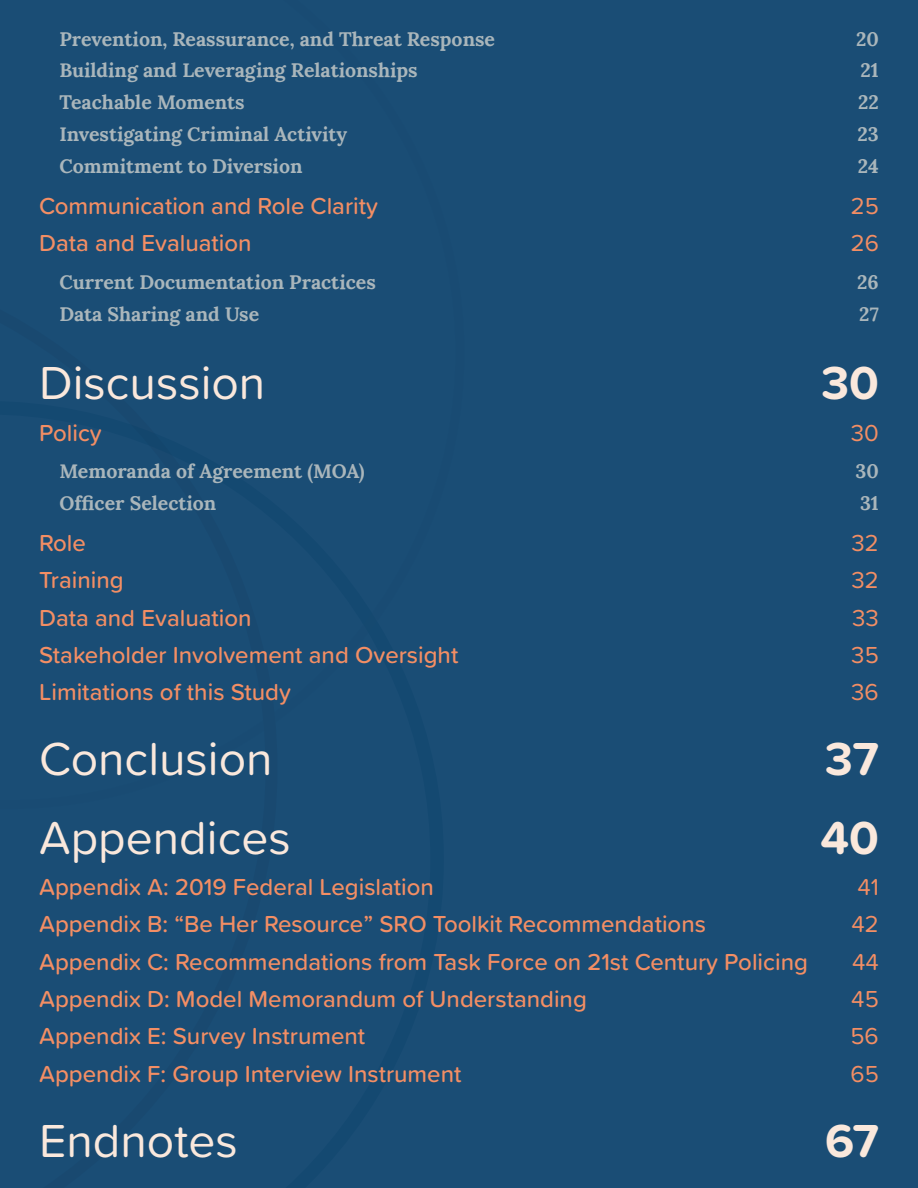
<style>
.page{position:relative;width:918px;height:1188px;background:#1a4d75}
.page>*{position:absolute;margin:0;border:0;box-sizing:border-box;transform-origin:0 0}
.t1{font:48px "Proxima Soft";color:#fae8dc}
.t2{font:700 48px "Proxima Soft";letter-spacing:-.005em;color:#fae8dc}
.t3{font:500 24px "Proxima Soft";color:#f38e64}
.t4{font:24px "Proxima Soft";color:#f38e64}
.t5{font:700 19.5px "Lora";color:#aab6bb}
</style>
<div class="page">
<p class="t5" style="left:59px;top:22px;width:437px">Prevention, Reassurance, and Threat Response</p>
<p class="t5" style="left:856px;top:22px;width:24px">20</p>
<p class="t5" style="left:59px;top:54px;width:360px">Building and Leveraging Relationships</p>
<p class="t5" style="left:861px;top:54px;width:20px">21</p>
<p class="t5" style="left:59px;top:86px;width:187px">Teachable Moments</p>
<p class="t5" style="left:858px;top:86px;width:22px">22</p>
<p class="t5" style="left:59px;top:118px;width:289px">Investigating Criminal Activity</p>
<p class="t5" style="left:858px;top:118px;width:23px">23</p>
<p class="t5" style="left:59px;top:149px;width:245px">Commitment to Diversion</p>
<p class="t5" style="left:858px;top:149px;width:23px">24</p>
<p class="t3" style="left:39px;top:188px;width:340px">Communication and Role Clarity</p>
<p class="t4" style="left:851px;top:188px;width:30px">25</p>
<p class="t3" style="left:39px;top:225px;width:214px">Data and Evaluation</p>
<p class="t4" style="left:851px;top:225px;width:30px">26</p>
<p class="t5" style="left:59px;top:265px;width:318px">Current Documentation Practices</p>
<p class="t5" style="left:857px;top:265px;width:23px">26</p>
<p class="t5" style="left:59px;top:297px;width:201px">Data Sharing and Use</p>
<p class="t5" style="left:859px;top:297px;width:21px">27</p>
<p class="t1" style="left:39px;top:347px;width:228px">Discussion</p>
<p class="t2" style="left:821px;top:347px;width:59px">30</p>
<p class="t3" style="left:39px;top:415px;width:64px">Policy</p>
<p class="t4" style="left:851px;top:415px;width:30px">30</p>
<p class="t5" style="left:59px;top:455px;width:307px">Memoranda of Agreement (MOA)</p>
<p class="t5" style="left:856px;top:455px;width:25px">30</p>
<p class="t5" style="left:59px;top:486px;width:158px">Officer Selection</p>
<p class="t5" style="left:860px;top:486px;width:20px">31</p>
<p class="t3" style="left:39px;top:525px;width:48px">Role</p>
<p class="t4" style="left:852px;top:525px;width:29px">32</p>
<p class="t3" style="left:39px;top:562px;width:86px">Training</p>
<p class="t4" style="left:852px;top:562px;width:29px">32</p>
<p class="t3" style="left:39px;top:600px;width:214px">Data and Evaluation</p>
<p class="t4" style="left:852px;top:600px;width:28px">33</p>
<p class="t3" style="left:39px;top:637px;width:421px">Stakeholder Involvement and Oversight</p>
<p class="t4" style="left:851px;top:637px;width:29px">35</p>
<p class="t3" style="left:39px;top:674px;width:253px">Limitations of this Study</p>
<p class="t4" style="left:851px;top:674px;width:29px">36</p>
<p class="t1" style="left:39px;top:723px;width:235px">Conclusion</p>
<p class="t2" style="left:825px;top:723px;width:55px">37</p>
<p class="t1" style="left:39px;top:802px;width:253px">Appendices</p>
<p class="t2" style="left:820px;top:802px;width:60px">40</p>
<p class="t3" style="left:39px;top:869px;width:396px">Appendix A: 2019 Federal Legislation</p>
<p class="t4" style="left:858px;top:869px;width:23px">41</p>
<p class="t3" style="left:39px;top:906px;width:668px">Appendix B: “Be Her Resource” SRO Toolkit Recommendations</p>
<p class="t4" style="left:851px;top:906px;width:29px">42</p>
<p class="t3" style="left:39px;top:944px;width:770px">Appendix C: Recommendations from Task Force on 21st Century Policing</p>
<p class="t4" style="left:852px;top:944px;width:28px">44</p>
<p class="t3" style="left:39px;top:981px;width:549px">Appendix D: Model Memorandum of Understanding</p>
<p class="t4" style="left:851px;top:981px;width:29px">45</p>
<p class="t3" style="left:39px;top:1018px;width:328px">Appendix E: Survey Instrument</p>
<p class="t4" style="left:851px;top:1018px;width:30px">56</p>
<p class="t3" style="left:39px;top:1056px;width:424px">Appendix F: Group Interview Instrument</p>
<p class="t4" style="left:851px;top:1056px;width:30px">65</p>
<p class="t1" style="left:39px;top:1105px;width:200px">Endnotes</p>
<p class="t2" style="left:825px;top:1104px;width:55px">67</p>
</div>
